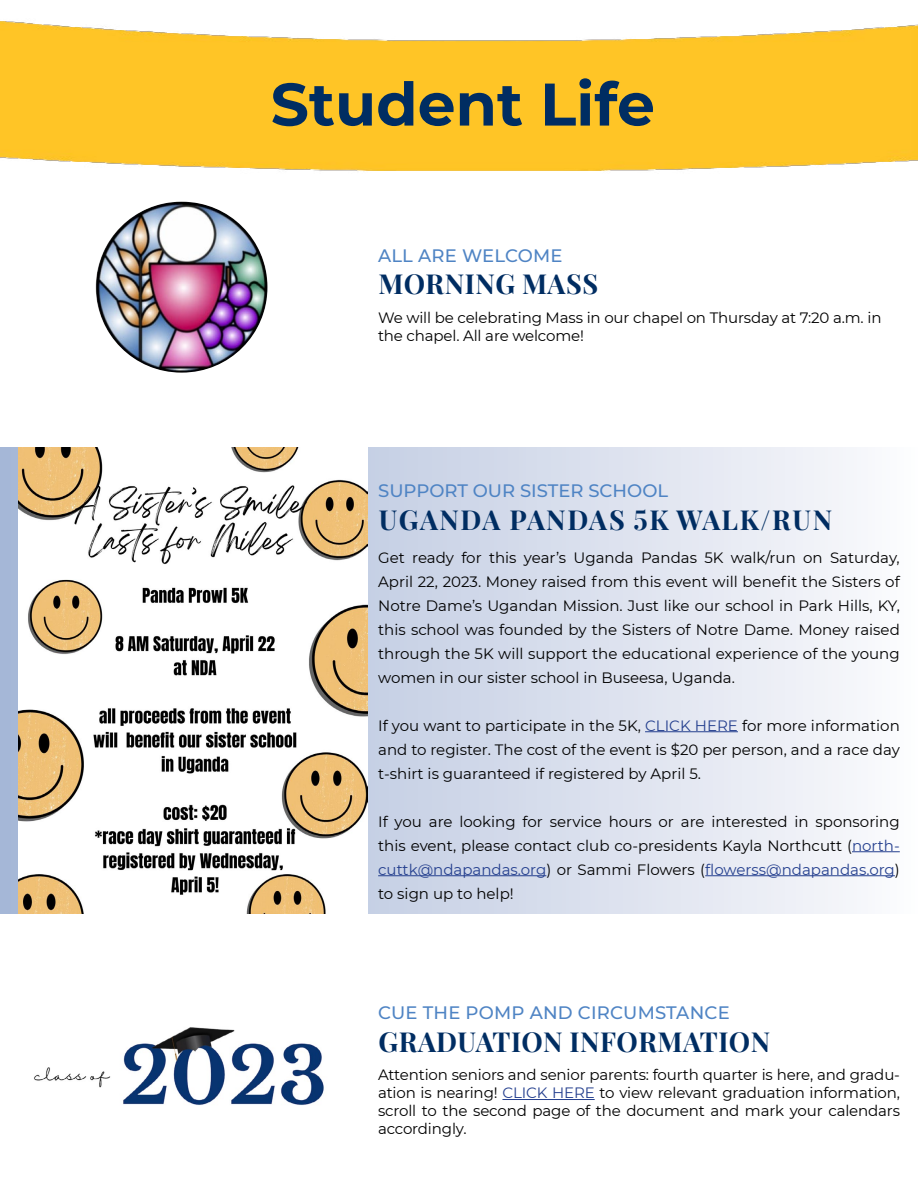
<style>
.page{position:relative;width:918px;height:1188px;background:#fff}
.page>*{position:absolute;margin:0;border:0;box-sizing:border-box;transform-origin:0 0}
.t1{font:700 60px "Montserrat";color:#002d62}
.t2{font:27px "Playfair Display";letter-spacing:.02em;color:#002d62}
.t3{font:27px "Playfair Display";letter-spacing:.055em;color:#002d62}
.t4{font:500 18px "Montserrat";letter-spacing:.005em;color:#4f84c4}
.t5{font:15px/24px "Montserrat";letter-spacing:-.01em;color:#000;text-align:justify}
.s1{color:#25408f}
</style>
<div class="page">
<img style="left:0;top:21px;width:918px;height:150px">
<svg style="left:0;top:447px;width:900px;height:467px"></svg>
<hr style="left:502px;top:1099px;width:93px;height:1px;background:#25408f">
<img style="left:96px;top:202px;width:172px;height:171px;border-radius:85px">
<img style="left:34px;top:1027px;width:290px;height:78px">
<hr style="left:645px;top:731px;width:93px;height:1px;background:#25408f">
<hr style="left:852px;top:851px;width:48px;height:1px;background:#25408f">
<hr style="left:378px;top:875px;width:168px;height:1px;background:#25408f">
<hr style="left:705px;top:875px;width:190px;height:1px;background:#25408f">
<img style="left:18px;top:447px;width:350px;height:467px">
<h1 class="t1" style="left:271px;top:61px;width:386px">Student Life</h1>
<p class="t4" style="left:378px;top:243px;width:186px">ALL ARE WELCOME</p>
<h2 class="t2" style="left:379px;top:263px;width:221px">MORNING MASS</h2>
<p class="t5" style="left:378px;top:308px;width:505px;line-height:18px">We will be celebrating Mass in our chapel on Thursday at 7:20 a.m. in the chapel. All are welcome!</p>
<p class="t4" style="left:378px;top:478px;width:291px">SUPPORT OUR SISTER SCHOOL</p>
<h2 class="t3" style="left:379px;top:498px;width:455px">UGANDA PANDAS 5K WALK/RUN</h2>
<p class="t5" style="left:378px;top:545px;width:523px">Get ready for this year’s Uganda Pandas 5K walk/run on Saturday, April 22, 2023. Money raised from this event will benefit the Sisters of Notre Dame’s Ugandan Mission. Just like our school in Park Hills, KY, this school was founded by the Sisters of Notre Dame. Money raised through the 5K will support the educational experience of the young women in our sister school in Buseesa, Uganda.</p>
<p class="t5" style="left:378px;top:713px;width:523px">If you want to participate in the 5K, <span class="s1">CLICK HERE</span> for more information and to register. The cost of the event is $20 per person, and a race day t-shirt is guaranteed if registered by April 5.</p>
<p class="t5" style="left:378px;top:809px;width:523px">If you are looking for service hours or are interested in sponsoring this event, please contact club co-presidents Kayla Northcutt (<span class="s1">north&shy;cuttk@ndapandas.org</span>) or Sammi Flowers (<span class="s1">flowerss@ndapandas.org</span>) to sign up to help!</p>
<p class="t4" style="left:378px;top:1000px;width:353px">CUE THE POMP AND CIRCUMSTANCE</p>
<h2 class="t2" style="left:379px;top:1020px;width:393px">GRADUATION INFORMATION</h2>
<p class="t5" style="left:378px;top:1066px;width:524px;line-height:18px">Attention seniors and senior parents: fourth quarter is here, and gradu&shy;ation is nearing! <span class="s1">CLICK HERE</span> to view relevant graduation information, scroll to the second page of the document and mark your calendars accordingly.</p>
</div>
